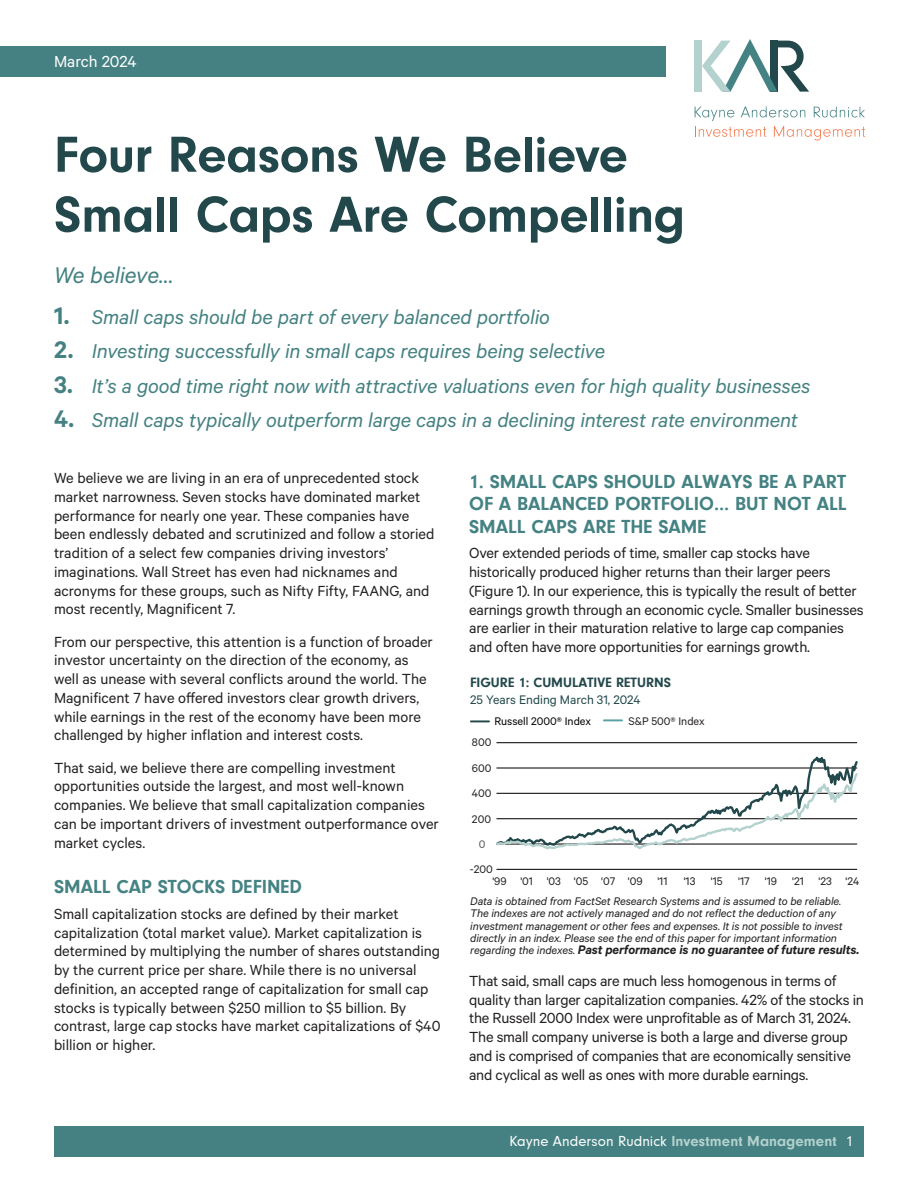
<style>
.page{position:relative;width:918px;height:1188px;background:#fff}
.page>*{position:absolute;margin:0;border:0;box-sizing:border-box;transform-origin:0 0}
.t1{font:700 52.5px/60px "Neuzeit Gro";letter-spacing:-.01em;color:#22484b}
.t2{font:italic 25.5px "Calibre";letter-spacing:-.01em;color:#458182}
.t3{font:italic 22.5px "Calibre";letter-spacing:-.01em;color:#458182}
.t4{font:700 19.5px/22.5px "Neuzeit Gro";color:#458283;text-align:justify}
.t5{font:18px "Calibre";color:#fff}
.t6{font:16.5px/18.8px "Calibre";color:#221f20}
.t7{font:15px "Neuzeit Gro";color:#fff}
.t8{font:italic 600 13.95px "Calibre";letter-spacing:-.005em;color:#221f1f}
.t9{font:700 13.95px "Neuzeit Gro";color:#22484b}
.t10{font:13.95px "Calibre";color:#22484b}
.t11{font:italic 12.45px/12.5px "Calibre";letter-spacing:-.005em;color:#221f1f}
.t12{font:12.45px "Calibre";color:#231f20}
.t13{font:12.45px "Calibre";color:#000}
.t14{font:12.45px "Calibre";color:#595959}
.s1{font-weight:600;font-style:normal;font-size:27px}
.s2{font-weight:400;font-size:12.45px}
.s3{font-weight:700;color:#b4d1ce}
</style>
<div class="page">
<div style="left:0;top:46px;width:666px;height:30px;background:#458182"></div>
<div style="left:54px;top:1126px;width:810px;height:30px;background:#458182"></div>
<div style="left:695px;top:41px;width:7px;height:51px;background:#b3d1ce"></div>
<svg style="left:702px;top:39px;width:107px;height:53px"></svg>
<svg style="left:695px;top:107px;width:170px;height:33px"></svg>
<svg style="left:471px;top:720px;width:18px;height:2px"></svg>
<svg style="left:604px;top:719px;width:18px;height:2px"></svg>
<hr style="left:496px;top:742px;width:361px;height:1px;background:#231f20">
<hr style="left:496px;top:869px;width:361px;height:1px;background:#231f20">
<svg style="left:496px;top:756px;width:362px;height:94px"></svg>
<p class="t5" style="left:54px;top:51px;width:84px">March 2024</p>
<h1 class="t1" style="left:54px;top:125px;width:633px">Four Reasons We Believe<br>Small Caps Are Compelling</h1>
<h2 class="t2" style="left:54px;top:260px;width:121px">We believe…</h2>
<h3 class="t3" style="left:54px;top:304px;width:497px"><span class="s1">1.</span> Small caps should be part of every balanced portfolio</h3>
<h3 class="t3" style="left:54px;top:338px;width:553px"><span class="s1">2.</span> Investing successfully in small caps requires being selective</h3>
<h3 class="t3" style="left:54px;top:373px;width:758px"><span class="s1">3.</span> It’s a good time right now with attractive valuations even for high quality businesses</h3>
<h3 class="t3" style="left:54px;top:407px;width:745px"><span class="s1">4.</span> Small caps typically outperform large caps in a declining interest rate environment</h3>
<p class="t6" style="left:54px;top:468px;width:382px">We believe we are living in an era of unprecedented stock market narrowness. Seven stocks have dominated market performance for nearly one year. These companies have been endlessly debated and scrutinized and follow a storied tradition of a select few companies driving investors’ imaginations. Wall Street has even had nicknames and acronyms for these groups, such as Nifty Fifty, FAANG, and most recently, Magnificent 7.</p>
<p class="t6" style="left:54px;top:632px;width:380px">From our perspective, this attention is a function of broader investor uncertainty on the direction of the economy, as well as unease with several conflicts around the world. The Magnificent 7 have offered investors clear growth drivers, while earnings in the rest of the economy have been more challenged by higher inflation and interest costs.</p>
<p class="t6" style="left:54px;top:758px;width:386px">That said, we believe there are compelling investment opportunities outside the largest, and most well-known companies. We believe that small capitalization companies can be important drivers of investment outperformance over market cycles.</p>
<p class="t4" style="left:54px;top:876px;width:250px">SMALL CAP STOCKS DEFINED</p>
<p class="t6" style="left:54px;top:904px;width:388px">Small capitalization stocks are defined by their market capitalization (total market value). Market capitalization is determined by multiplying the number of shares outstanding by the current price per share. While there is no universal definition, an accepted range of capitalization for small cap stocks is typically between $250 million to $5 billion. By contrast, large cap stocks have market capitalizations of $40 billion or higher.</p>
<p class="t4" style="left:469px;top:470px;width:379px">1. SMALL CAPS SHOULD ALWAYS BE A PART OF A BALANCED PORTFOLIO... BUT NOT ALL SMALL CAPS ARE THE SAME</p>
<p class="t6" style="left:469px;top:543px;width:396px">Over extended periods of time, smaller cap stocks have historically produced higher returns than their larger peers (Figure 1). In our experience, this is typically the result of better earnings growth through an economic cycle. Smaller businesses are earlier in their maturation relative to large cap companies and often have more opportunities for earnings growth.</p>
<p class="t9" style="left:470px;top:674px;width:203px">FIGURE 1: CUMULATIVE RETURNS</p>
<p class="t10" style="left:470px;top:691px;width:172px">25 Years Ending March 31, 2024</p>
<p class="t13" style="left:494px;top:714px;width:98px">Russell 2000® Index</p>
<p class="t12" style="left:628px;top:713px;width:78px">S&amp;P 500® Index</p>
<p class="t12" style="left:472px;top:735px;width:21px">800</p>
<p class="t12" style="left:472px;top:761px;width:21px">600</p>
<p class="t12" style="left:472px;top:786px;width:21px">400</p>
<p class="t12" style="left:472px;top:811px;width:21px">200</p>
<p class="t14" style="left:479px;top:837px;width:8px">0</p>
<p class="t12" style="left:470px;top:862px;width:25px">-200</p>
<p class="t12" style="left:492px;top:873px;width:177px">'99 '01 '03 '05 '07 '09 '11</p>
<p class="t12" style="left:684px;top:873px;width:177px">'13 '15 '17 '19 '21 '23 '24</p>
<p class="t11" style="left:470px;top:894px;width:374px">Data is obtained from FactSet Research Systems and is assumed to be reliable.<br>The indexes are not actively managed and do not reflect the deduction of any investment management or other fees and expenses. It is not possible to invest directly in an index. Please see the end of this paper for important information</p>
<p class="t8" style="left:470px;top:942px;width:391px"><span class="s2">regarding the indexes.</span> Past performance is no guarantee of future results.</p>
<p class="t6" style="left:469px;top:971px;width:396px">That said, small caps are much less homogenous in terms of quality than larger capitalization companies. 42% of the stocks in the Russell 2000 Index were unprofitable as of March 31, 2024.<br>The small company universe is both a large and diverse group and is comprised of companies that are economically sensitive and cyclical as well as ones with more durable earnings.</p>
<p class="t7" style="left:509px;top:1133px;width:345px">Kayne Anderson Rudnick <span class="s3">Investment Management</span> 1</p>
</div>
